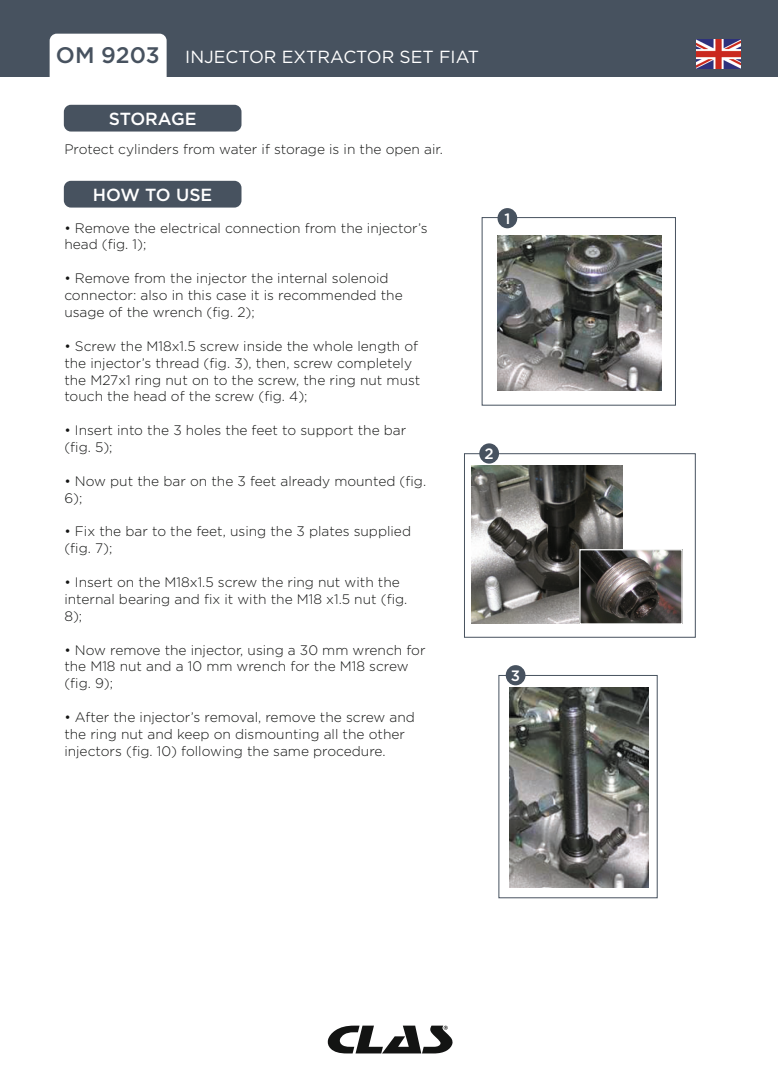
<style>
.page{position:relative;width:780px;height:1088px;background:#fff}
.page>*{position:absolute;margin:0;border:0;box-sizing:border-box;transform-origin:0 0}
.t1{font:17.5px "Gotham";color:#fff}
.t2{font:500 17.5px "Gotham";color:#fff}
.t3{font:500 15px "Gotham";color:#fff}
.t4{font:300 13.75px/16.9px "Gotham";color:#131413}
.s1{font-weight:500;font-size:22.5px;color:#47525f}
</style>
<div class="page">
<div style="left:0;top:0;width:18px;height:77px;background:#47525f"></div>
<div style="left:18px;top:0;width:760px;height:77px;background:#47525f"></div>
<div style="left:50px;top:34px;width:117px;height:58px;background:#fff;border-radius:7px"></div>
<svg style="left:327px;top:1025px;width:125px;height:28px"></svg>
<img style="left:696px;top:39px;width:45px;height:30px">
<div style="left:64px;top:105px;width:177px;height:27px;background:#47525f;border-radius:7px"></div>
<div style="left:64px;top:181px;width:177px;height:27px;background:#47525f;border-radius:7px"></div>
<img style="left:497px;top:236px;width:164px;height:154px">
<img style="left:472px;top:465px;width:150px;height:159px">
<img style="left:581px;top:551px;width:99px;height:71px">
<div style="left:579px;top:549px;width:103px;height:75px;border:1px solid #fff"></div>
<img style="left:510px;top:688px;width:138px;height:200px">
<div style="left:481px;top:217px;width:195px;height:189px;border:1px solid #47525f"></div>
<div style="left:497px;top:208px;width:20px;height:20px;background:#47525f;border-radius:50%"></div>
<div style="left:464px;top:453px;width:231px;height:185px;border:1px solid #47525f"></div>
<div style="left:479px;top:443px;width:20px;height:21px;background:#47525f;border-radius:50%"></div>
<div style="left:498px;top:675px;width:159px;height:223px;border:1px solid #47525f"></div>
<div style="left:505px;top:665px;width:20px;height:20px;background:#47525f;border-radius:50%"></div>
<p class="t1" style="left:56px;top:45px;width:425px"><span class="s1">OM 9203</span> INJECTOR EXTRACTOR SET FIAT</p>
<p class="t2" style="left:109px;top:108px;width:89px">STORAGE</p>
<p class="t4" style="left:64px;top:140px;width:380px">Protect cylinders from water if storage is in the open air.</p>
<p class="t2" style="left:93px;top:184px;width:121px">HOW TO USE</p>
<p class="t4" style="left:64px;top:219px;width:365px">• Remove the electrical connection from the injector’s head (fig. 1);</p>
<p class="t4" style="left:64px;top:270px;width:340px">• Remove from the injector the internal solenoid connector: also in this case it is recommended the usage of the wrench (fig. 2);</p>
<p class="t4" style="left:64px;top:337px;width:357px">• Screw the M18x1.5 screw inside the whole length of the injector’s thread (fig. 3), then, screw completely the M27x1 ring nut on to the screw, the ring nut must touch the head of the screw (fig. 4);</p>
<p class="t4" style="left:64px;top:421px;width:343px">• Insert into the 3 holes the feet to support the bar (fig. 5);</p>
<p class="t4" style="left:64px;top:472px;width:363px">• Now put the bar on the 3 feet already mounted (fig.<br>6);</p>
<p class="t4" style="left:64px;top:523px;width:348px">• Fix the bar to the feet, using the 3 plates supplied (fig. 7);</p>
<p class="t4" style="left:64px;top:573px;width:344px">• Insert on the M18x1.5 screw the ring nut with the internal bearing and fix it with the M18 x1.5 nut (fig.<br>8);</p>
<p class="t4" style="left:64px;top:641px;width:363px">• Now remove the injector, using a 30 mm wrench for the M18 nut and a 10 mm wrench for the M18 screw (fig. 9);</p>
<p class="t4" style="left:64px;top:708px;width:352px">• After the injector’s removal, remove the screw and the ring nut and keep on dismounting all the other injectors (fig. 10) following the same procedure.</p>
<p class="t3" style="left:504px;top:209px;width:7px">1</p>
<p class="t3" style="left:484px;top:444px;width:11px">2</p>
<p class="t3" style="left:511px;top:665px;width:11px">3</p>
</div>
